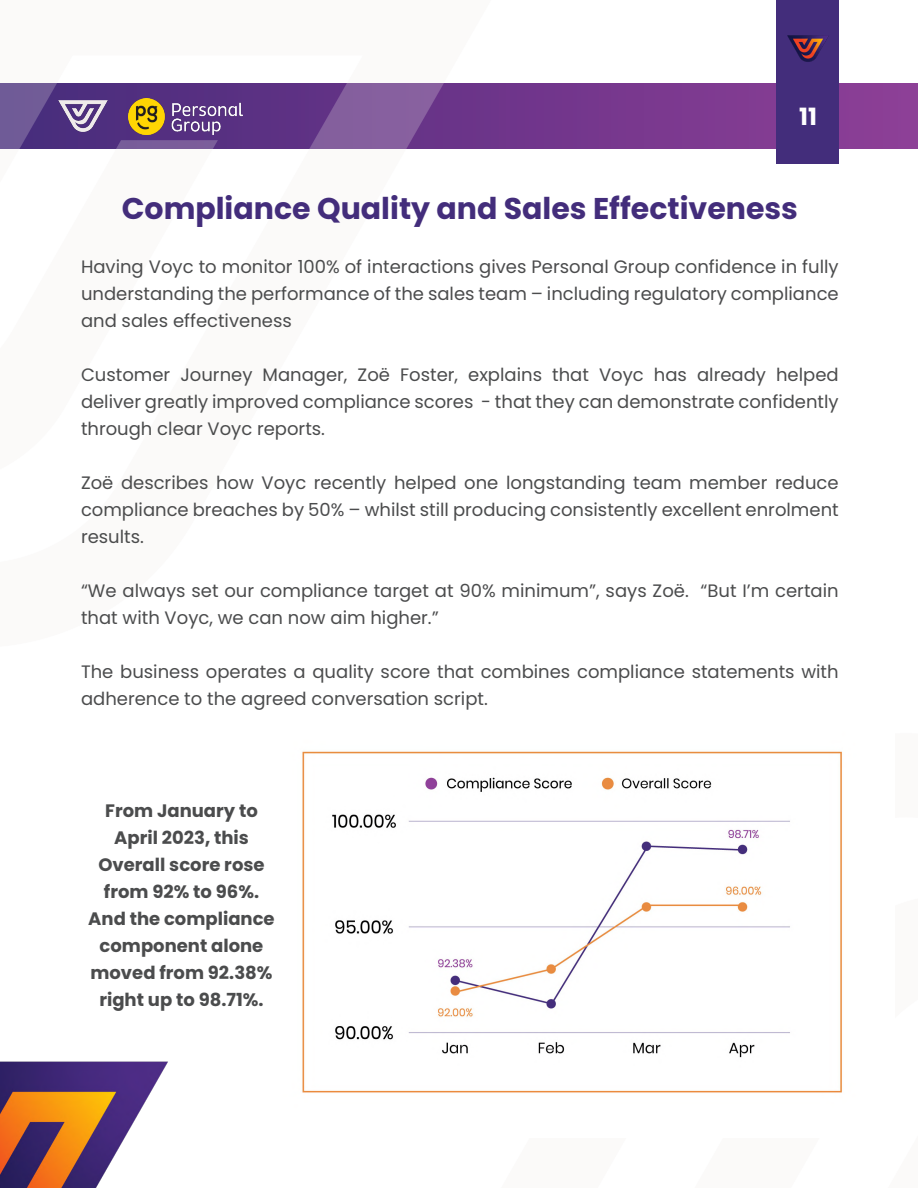
<style>
.page{position:relative;width:918px;height:1188px;background:#fff}
.page>*{position:absolute;margin:0;border:0;box-sizing:border-box;transform-origin:0 0}
.SUB{font:700 30px "Poppins";color:#432d7b}
.t1{font:700 23.7px "Poppins";color:#fff}
.TEXT{font:18px/27px "Poppins";color:#4b4c4d;text-align:justify}
.TEXT-2{font:700 18px/27px "Poppins";color:#4b4c4d;text-align:center}
</style>
<div class="page">
<div style="left:0;top:84px;width:918px;height:65px;background:#8d4097"></div>
<img style="left:0;top:0;width:895px;height:164px">
<img style="left:773px;top:22px;width:71px;height:54px">
<img style="left:129px;top:99px;width:113px;height:35px">
<img style="left:302px;top:751px;width:540px;height:342px">
<img style="left:0;top:933px;width:305px;height:255px">
<h2 class="t1" style="left:799px;top:103px;width:19px">11</h2>
<p class="SUB" style="left:122px;top:191px;width:678px">Compliance Quality and Sales Effectiveness</p>
<p class="TEXT" style="left:81px;top:254px;width:759px">Having Voyc to monitor 100% of interactions gives Personal Group confidence in fully understanding the performance of the sales team – including regulatory compliance and sales effectiveness</p>
<p class="TEXT" style="left:81px;top:362px;width:759px">Customer Journey Manager, Zoë Foster, explains that Voyc has already helped deliver greatly improved compliance scores - that they can demonstrate confidently through clear Voyc reports.</p>
<p class="TEXT" style="left:81px;top:470px;width:759px">Zoë describes how Voyc recently helped one longstanding team member reduce compliance breaches by 50% – whilst still producing consistently excellent enrolment results.</p>
<p class="TEXT" style="left:81px;top:578px;width:759px">“We always set our compliance target at 90% minimum”, says Zoë. “But I’m certain that with Voyc, we can now aim higher.”</p>
<p class="TEXT" style="left:81px;top:659px;width:759px">The business operates a quality score that combines compliance statements with adherence to the agreed conversation script.</p>
<p class="TEXT-2" style="left:88px;top:797px;width:188px">From January to<br>April 2023, this<br>Overall score rose from 92% to 96%.<br>And the compliance component alone moved from 92.38% right up to 98.71%.</p>
</div>
